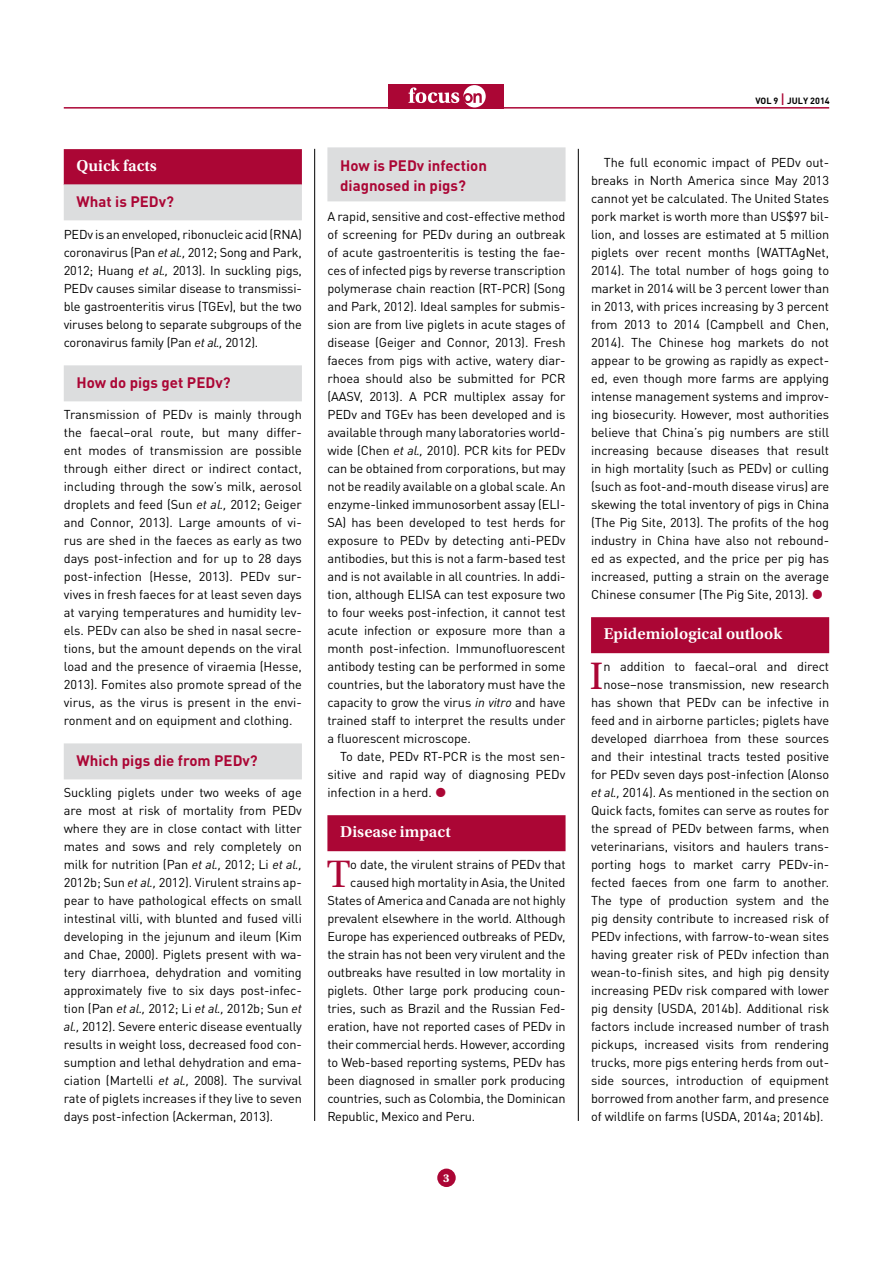
<style>
.page{position:relative;width:893px;height:1263px;background:#fff}
.page>*{position:absolute;margin:0;border:0;box-sizing:border-box;transform-origin:0 0}
.t1{font:40.35px "Utopia Std";color:#ab0635}
.t2{font:600 16.5px "Utopia Std";color:#fff}
.t3{font:700 15px/19.5px "DIN Pro";color:#ab0635}
.t4{font:12.75px/18px "DIN Pro";letter-spacing:-.005em;color:#000;text-align:justify}
.t5{font:700 12px "Utopia Std";color:#fff}
.t6{font:700 9px "DIN Pro";color:#000}
.s1{font-style:italic}
.s2{font-weight:500;font-size:13.5px;color:#ab0635}
</style>
<div class="page">
<div style="left:437px;top:1168px;width:19px;height:19px;background:#ab0635;border-radius:50%"></div>
<hr style="left:314px;top:149px;width:1px;height:972px;background:#000">
<hr style="left:578px;top:149px;width:1px;height:972px;background:#000">
<hr style="left:64px;top:107px;width:765px;height:2px;background:#ab0635">
<div style="left:389px;top:84px;width:115px;height:25px;background:#ab0635"></div>
<div style="left:463px;top:85px;width:23px;height:22px;background:#fff;border-radius:50%"></div>
<svg style="left:409px;top:87px;width:73px;height:16px"></svg>
<div style="left:64px;top:149px;width:238px;height:36px;background:#ab0635"></div>
<div style="left:64px;top:184px;width:238px;height:36px;background:#dcddde"></div>
<div style="left:64px;top:365px;width:238px;height:36px;background:#dcddde"></div>
<div style="left:64px;top:743px;width:238px;height:36px;background:#dcddde"></div>
<div style="left:327px;top:147px;width:239px;height:54px;background:#dcddde"></div>
<div style="left:327px;top:815px;width:239px;height:36px;background:#ab0635"></div>
<div style="left:591px;top:617px;width:238px;height:36px;background:#ab0635"></div>
<p class="t2" style="left:77px;top:157px;width:82px">Quick facts</p>
<p class="t3" style="left:77px;top:190px;width:99px">What is PEDv?</p>
<p class="t4" style="left:64px;top:224px;width:240px">PEDv is an enveloped, ribonucleic acid (RNA) coronavirus (Pan <span class="s1">et al.,</span> 2012; Song and Park, 2012; Huang <span class="s1">et al.,</span> 2013). In suckling pigs, PEDv causes similar disease to transmissi&shy;ble gastroenteritis virus (TGEv), but the two viruses belong to separate subgroups of the coronavirus family (Pan <span class="s1">et al.,</span> 2012).</p>
<p class="t3" style="left:77px;top:371px;width:156px">How do pigs get PEDv?</p>
<p class="t4" style="left:64px;top:404px;width:240px">Transmission of PEDv is mainly through the faecal–oral route, but many differ&shy;ent modes of transmission are possible through either direct or indirect contact, including through the sow’s milk, aerosol droplets and feed (Sun <span class="s1">et al.,</span> 2012; Geiger and Connor, 2013). Large amounts of vi&shy;rus are shed in the faeces as early as two days post-infection and for up to 28 days post-infection (Hesse, 2013). PEDv sur&shy;vives in fresh faeces for at least seven days at varying temperatures and humidity lev&shy;els. PEDv can also be shed in nasal secre&shy;tions, but the amount depends on the viral load and the presence of viraemia (Hesse, 2013). Fomites also promote spread of the virus, as the virus is present in the envi&shy;ronment and on equipment and clothing.</p>
<p class="t3" style="left:77px;top:749px;width:183px">Which pigs die from PEDv?</p>
<p class="t4" style="left:64px;top:782px;width:240px">Suckling piglets under two weeks of age are most at risk of mortality from PEDv where they are in close contact with litter mates and sows and rely completely on milk for nutrition (Pan <span class="s1">et al.,</span> 2012; Li <span class="s1">et al., </span>2012b; Sun <span class="s1">et al.,</span> 2012). Virulent strains ap&shy;pear to have pathological effects on small intestinal villi, with blunted and fused villi developing in the jejunum and ileum (Kim and Chae, 2000). Piglets present with wa&shy;tery diarrhoea, dehydration and vomiting approximately five to six days post-infec&shy;tion (Pan <span class="s1">et al.,</span> 2012; Li <span class="s1">et al.,</span> 2012b; Sun <span class="s1">et al.,</span> 2012). Severe enteric disease eventually results in weight loss, decreased food con&shy;sumption and lethal dehydration and ema&shy;ciation (Martelli <span class="s1">et al.,</span> 2008). The survival rate of piglets increases if they live to seven days post-infection (Ackerman, 2013).</p>
<p class="t3" style="left:340px;top:154px;width:148px">How is PEDv infection diagnosed in pigs?</p>
<p class="t4" style="left:327px;top:206px;width:240px">A rapid, sensitive and cost-effective method of screening for PEDv during an outbreak of acute gastroenteritis is testing the fae&shy;ces of infected pigs by reverse transcription polymerase chain reaction (RT-PCR) (Song and Park, 2012). Ideal samples for submis&shy;sion are from live piglets in acute stages of disease (Geiger and Connor, 2013). Fresh faeces from pigs with active, watery diar&shy;rhoea should also be submitted for PCR (AASV, 2013). A PCR multiplex assay for PEDv and TGEv has been developed and is available through many laboratories world&shy;wide (Chen <span class="s1">et al.,</span> 2010). PCR kits for PEDv can be obtained from corporations, but may not be readily available on a global scale. An enzyme-linked immunosorbent assay (ELI-SA) has been developed to test herds for exposure to PEDv by detecting anti-PEDv antibodies, but this is not a farm-based test and is not available in all countries. In addi&shy;tion, although ELISA can test exposure two to four weeks post-infection, it cannot test acute infection or exposure more than a month post-infection. Immunofluorescent antibody testing can be performed in some countries, but the laboratory must have the capacity to grow the virus <span class="s1">in vitro</span> and have trained staff to interpret the results under a fluorescent microscope.</p>
<p class="t4" style="left:327px;top:746px;width:240px;text-indent:13px">To date, PEDv RT-PCR is the most sen&shy;sitive and rapid way of diagnosing PEDv infection in a herd.</p>
<p class="t2" style="left:340px;top:823px;width:112px">Disease impact</p>
<h1 class="t1" style="left:327px;top:852px;width:25px">T</h1>
<p class="t4" style="left:350px;top:854px;width:217px">o date, the virulent strains of PEDv that</p>
<p class="t4" style="left:350px;top:872px;width:217px">caused high mortality in Asia, the United</p>
<p class="t4" style="left:327px;top:890px;width:240px">States of America and Canada are not highly</p>
<p class="t4" style="left:327px;top:908px;width:240px">prevalent elsewhere in the world. Although</p>
<p class="t4" style="left:327px;top:926px;width:240px">Europe has experienced outbreaks of PEDv,</p>
<p class="t4" style="left:327px;top:944px;width:240px">the strain has not been very virulent and the</p>
<p class="t4" style="left:327px;top:962px;width:240px">outbreaks have resulted in low mortality in</p>
<p class="t4" style="left:327px;top:980px;width:240px">piglets. Other large pork producing coun-</p>
<p class="t4" style="left:327px;top:998px;width:240px">tries, such as Brazil and the Russian Fed-</p>
<p class="t4" style="left:327px;top:1016px;width:240px">eration, have not reported cases of PEDv in</p>
<p class="t4" style="left:327px;top:1034px;width:240px">their commercial herds. However, according</p>
<p class="t4" style="left:327px;top:1052px;width:240px">to Web-based reporting systems, PEDv has</p>
<p class="t4" style="left:327px;top:1070px;width:240px">been diagnosed in smaller pork producing</p>
<p class="t4" style="left:327px;top:1088px;width:240px">countries, such as Colombia, the Dominican</p>
<p class="t4" style="left:327px;top:1106px;width:149px">Republic, Mexico and Peru.</p>
<p class="t5" style="left:443px;top:1171px;width:8px">3</p>
<p class="t6" style="left:755px;top:93px;width:76px">VOL 9 <span class="s2">|</span> JULY 2014</p>
<p class="t4" style="left:591px;top:152px;width:240px;text-indent:13px">The full economic impact of PEDv out&shy;breaks in North America since May 2013 cannot yet be calculated. The United States pork market is worth more than US$97 bil&shy;lion, and losses are estimated at 5 million piglets over recent months (WATTAgNet, 2014). The total number of hogs going to market in 2014 will be 3 percent lower than in 2013, with prices increasing by 3 percent from 2013 to 2014 (Campbell and Chen, 2014). The Chinese hog markets do not appear to be growing as rapidly as expect&shy;ed, even though more farms are applying intense management systems and improv&shy;ing biosecurity. However, most authorities believe that China’s pig numbers are still increasing because diseases that result in high mortality (such as PEDv) or culling (such as foot-and-mouth disease virus) are skewing the total inventory of pigs in China (The Pig Site, 2013). The profits of the hog industry in China have also not rebound&shy;ed as expected, and the price per pig has increased, putting a strain on the average Chinese consumer (The Pig Site, 2013).</p>
<p class="t2" style="left:604px;top:625px;width:180px">Epidemiological outlook</p>
<h1 class="t1" style="left:590px;top:654px;width:15px">I</h1>
<p class="t4" style="left:603px;top:656px;width:227px">n addition to faecal–oral and direct</p>
<p class="t4" style="left:603px;top:674px;width:227px">nose–nose transmission, new research</p>
<p class="t4" style="left:591px;top:692px;width:240px">has shown that PEDv can be infective in</p>
<p class="t4" style="left:591px;top:710px;width:240px">feed and in airborne particles; piglets have</p>
<p class="t4" style="left:591px;top:728px;width:240px">developed diarrhoea from these sources</p>
<p class="t4" style="left:591px;top:746px;width:240px">and their intestinal tracts tested positive</p>
<p class="t4" style="left:591px;top:764px;width:240px">for PEDv seven days post-infection (Alonso</p>
<p class="t4" style="left:591px;top:782px;width:240px"><span class="s1">et al.,</span> 2014). As mentioned in the section on</p>
<p class="t4" style="left:591px;top:800px;width:240px">Quick facts, fomites can serve as routes for</p>
<p class="t4" style="left:591px;top:818px;width:240px">the spread of PEDv between farms, when</p>
<p class="t4" style="left:591px;top:836px;width:240px">veterinarians, visitors and haulers trans-</p>
<p class="t4" style="left:591px;top:854px;width:240px">porting hogs to market carry PEDv-in-</p>
<p class="t4" style="left:591px;top:872px;width:240px">fected faeces from one farm to another.</p>
<p class="t4" style="left:591px;top:890px;width:240px">The type of production system and the</p>
<p class="t4" style="left:591px;top:908px;width:240px">pig density contribute to increased risk of</p>
<p class="t4" style="left:591px;top:926px;width:240px">PEDv infections, with farrow-to-wean sites</p>
<p class="t4" style="left:591px;top:944px;width:240px">having greater risk of PEDv infection than</p>
<p class="t4" style="left:591px;top:962px;width:240px">wean-to-finish sites, and high pig density</p>
<p class="t4" style="left:591px;top:980px;width:240px">increasing PEDv risk compared with lower</p>
<p class="t4" style="left:591px;top:998px;width:240px">pig density (USDA, 2014b). Additional risk</p>
<p class="t4" style="left:591px;top:1016px;width:240px">factors include increased number of trash</p>
<p class="t4" style="left:591px;top:1034px;width:240px">pickups, increased visits from rendering</p>
<p class="t4" style="left:591px;top:1052px;width:240px">trucks, more pigs entering herds from out-</p>
<p class="t4" style="left:591px;top:1070px;width:240px">side sources, introduction of equipment</p>
<p class="t4" style="left:591px;top:1088px;width:240px">borrowed from another farm, and presence</p>
<p class="t4" style="left:591px;top:1106px;width:234px">of wildlife on farms (USDA, 2014a; 2014b).</p>
</div>
